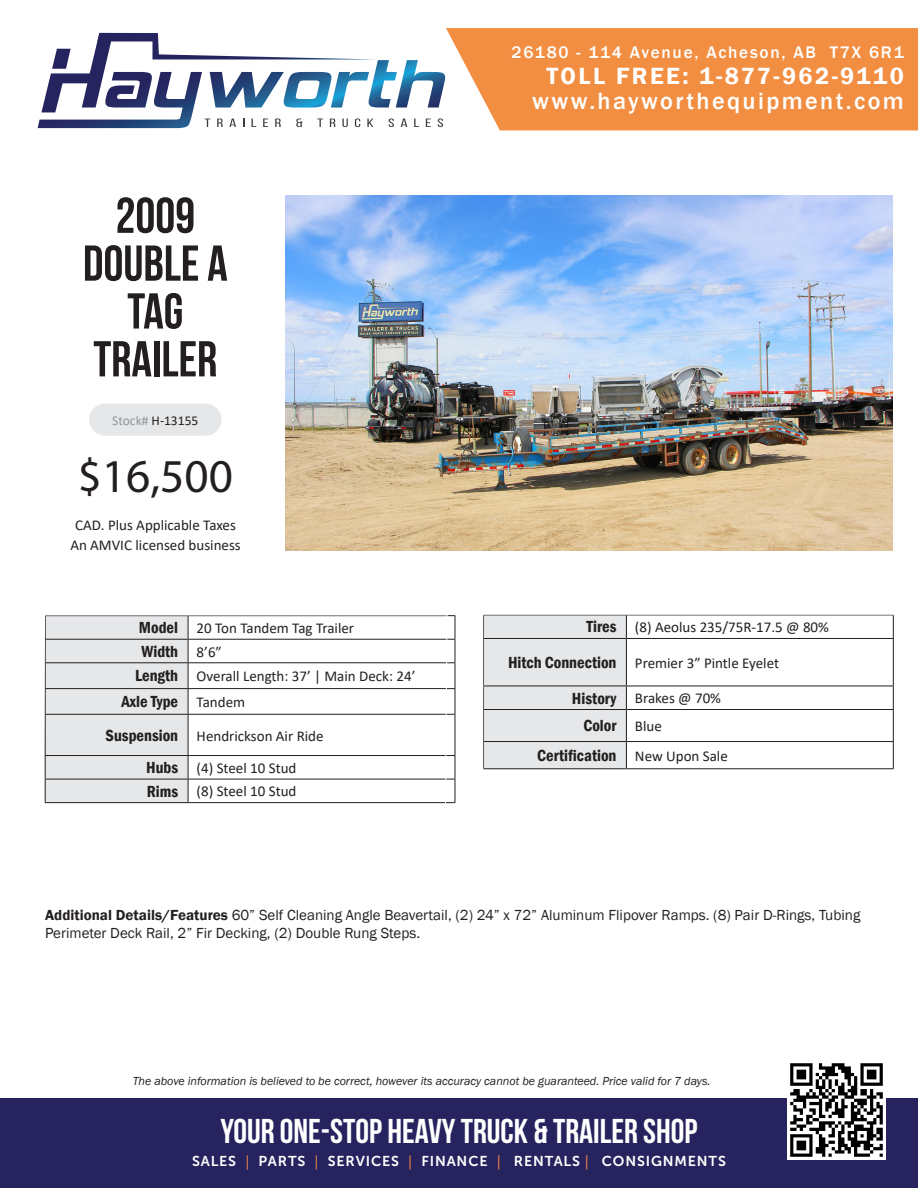
<style>
.page{position:relative;width:918px;height:1188px;background:#fff}
.page>*{position:absolute;margin:0;border:0;box-sizing:border-box;transform-origin:0 0}
.t1{font:700 50.25px "Bebas Neue";color:#231f20}
.t2{font:47.25px "Myriad Pro";color:#231f20}
.t3{font:700 34.5px "Bebas Neue";color:#fff}
.t4{font:500 24.15px "Franklin Gothic";letter-spacing:.1em;color:#fff}
.t5{font:600 24.15px "Franklin Gothic";letter-spacing:.1em;color:#fff}
.t6{font:500 17.25px "Franklin Gothic";letter-spacing:.1em;color:#fff}
.t7{font:600 condensed 16.5px "Franklin Gothic";color:#231f20}
.t8{font:15px "Calibri";color:#231f20}
.t9{font:15px/18px "Franklin Gothic";color:#231f20}
.t10{font:14.25px "Museo Sans 700";letter-spacing:.06em;color:#fff}
.t11{font:13.5px "Calibri";color:#231f20}
.t12{font:italic 12px "Franklin Gothic";color:#231f20}
.s1{color:#939598}
.s2{font-weight:600}
.s3{font-family:"Myriad Pro";color:#f88d43}
</style>
<div class="page">
<div style="left:0;top:1099px;width:918px;height:89px;background:#27235e"></div>
<hr style="left:188px;top:615px;width:267px;height:1px;background:#231f20">
<hr style="left:188px;top:639px;width:267px;height:1px;background:#231f20">
<hr style="left:188px;top:662px;width:267px;height:1px;background:#231f20">
<hr style="left:188px;top:688px;width:267px;height:1px;background:#231f20">
<svg style="left:455px;top:616px;width:1px;height:98px"></svg>
<hr style="left:188px;top:714px;width:267px;height:1px;background:#231f20">
<hr style="left:455px;top:715px;width:1px;height:40px;background:#231f20">
<hr style="left:188px;top:755px;width:267px;height:1px;background:#231f20">
<hr style="left:188px;top:779px;width:267px;height:1px;background:#231f20">
<svg style="left:455px;top:756px;width:1px;height:46px"></svg>
<hr style="left:188px;top:802px;width:267px;height:1px;background:#231f20">
<svg style="left:44px;top:615px;width:404px;height:189px"></svg>
<svg style="left:483px;top:614px;width:411px;height:156px"></svg>
<svg style="left:446px;top:28px;width:472px;height:102px;background:#f2944c"></svg>
<svg style="left:38px;top:33px;width:407px;height:95px"></svg>
<img style="left:286px;top:195px;width:607px;height:355px">
<img style="left:787px;top:1063px;width:98px;height:96px">
<div style="left:89px;top:404px;width:132px;height:32px;background:#e6e7e9;border-radius:16px"></div>
<p class="t1" style="left:115px;top:188px;width:81px">2009</p>
<p class="t1" style="left:83px;top:236px;width:146px">DOUBLE A</p>
<p class="t1" style="left:127px;top:284px;width:58px">TAG</p>
<p class="t1" style="left:93px;top:331px;width:125px">TRAILER</p>
<p class="t11" style="left:112px;top:411px;width:88px"><span class="s1">Stock#</span> H-13155</p>
<p class="t2" style="left:78px;top:447px;width:157px">$16,500</p>
<p class="t8" style="left:75px;top:514px;width:162px">CAD. Plus Applicable Taxes</p>
<p class="t8" style="left:70px;top:535px;width:172px">An AMVIC licensed business</p>
<p class="t7" style="left:139px;top:617px;width:41px">Model</p>
<p class="t8" style="left:197px;top:618px;width:159px">20 Ton Tandem Tag Trailer</p>
<p class="t7" style="left:142px;top:640px;width:38px">Width</p>
<p class="t8" style="left:197px;top:641px;width:27px">8’6”</p>
<p class="t7" style="left:135px;top:665px;width:45px">Length</p>
<p class="t8" style="left:197px;top:666px;width:220px">Overall Length: 37’ | Main Deck: 24’</p>
<p class="t7" style="left:121px;top:691px;width:58px">Axle Type</p>
<p class="t8" style="left:197px;top:692px;width:50px">Tandem</p>
<p class="t7" style="left:106px;top:724px;width:74px">Suspension</p>
<p class="t8" style="left:197px;top:725px;width:128px">Hendrickson Air Ride</p>
<p class="t7" style="left:146px;top:757px;width:34px">Hubs</p>
<p class="t8" style="left:197px;top:758px;width:101px">(4) Steel 10 Stud</p>
<p class="t7" style="left:147px;top:780px;width:33px">Rims</p>
<p class="t8" style="left:197px;top:781px;width:101px">(8) Steel 10 Stud</p>
<p class="t6" style="left:512px;top:42px;width:394px">26180 - 114 Avenue, Acheson, AB T7X 6R1</p>
<p class="t5" style="left:546px;top:61px;width:359px">TOLL FREE: 1-877-962-9110</p>
<p class="t4" style="left:532px;top:86px;width:373px">www.hayworthequipment.com</p>
<p class="t7" style="left:586px;top:616px;width:32px">Tires</p>
<p class="t8" style="left:635px;top:617px;width:195px">(8) Aeolus 235/75R-17.5 @ 80%</p>
<p class="t7" style="left:508px;top:651px;width:110px">Hitch Connection</p>
<p class="t8" style="left:635px;top:652px;width:146px">Premier 3” Pintle Eyelet</p>
<p class="t7" style="left:572px;top:687px;width:46px">History</p>
<p class="t8" style="left:635px;top:688px;width:88px">Brakes @ 70%</p>
<p class="t7" style="left:583px;top:715px;width:35px">Color</p>
<p class="t8" style="left:635px;top:716px;width:28px">Blue</p>
<p class="t7" style="left:537px;top:744px;width:81px">Certification</p>
<p class="t8" style="left:635px;top:745px;width:94px">New Upon Sale</p>
<p class="t9" style="left:45px;top:906px;width:817px"><span class="s2">Additional Details/Features</span> 60” Self Cleaning Angle Beavertail, (2) 24” x 72” Aluminum Flipover Ramps. (8) Pair D-Rings, Tubing<br>Perimeter Deck Rail, 2” Fir Decking, (2) Double Rung Steps.</p>
<p class="t12" style="left:133px;top:1073px;width:579px">The above information is believed to be correct, however its accuracy cannot be guaranteed. Price valid for 7 days.</p>
<p class="t3" style="left:220px;top:1112px;width:479px">YOUR ONE-STOP HEAVY TRUCK &amp; TRAILER SHOP</p>
<p class="t10" style="left:192px;top:1153px;width:535px">SALES <span class="s3">|</span> PARTS <span class="s3">|</span> SERVICES <span class="s3">|</span> FINANCE <span class="s3">|</span> RENTALS <span class="s3">|</span> CONSIGNMENTS</p>
</div>
